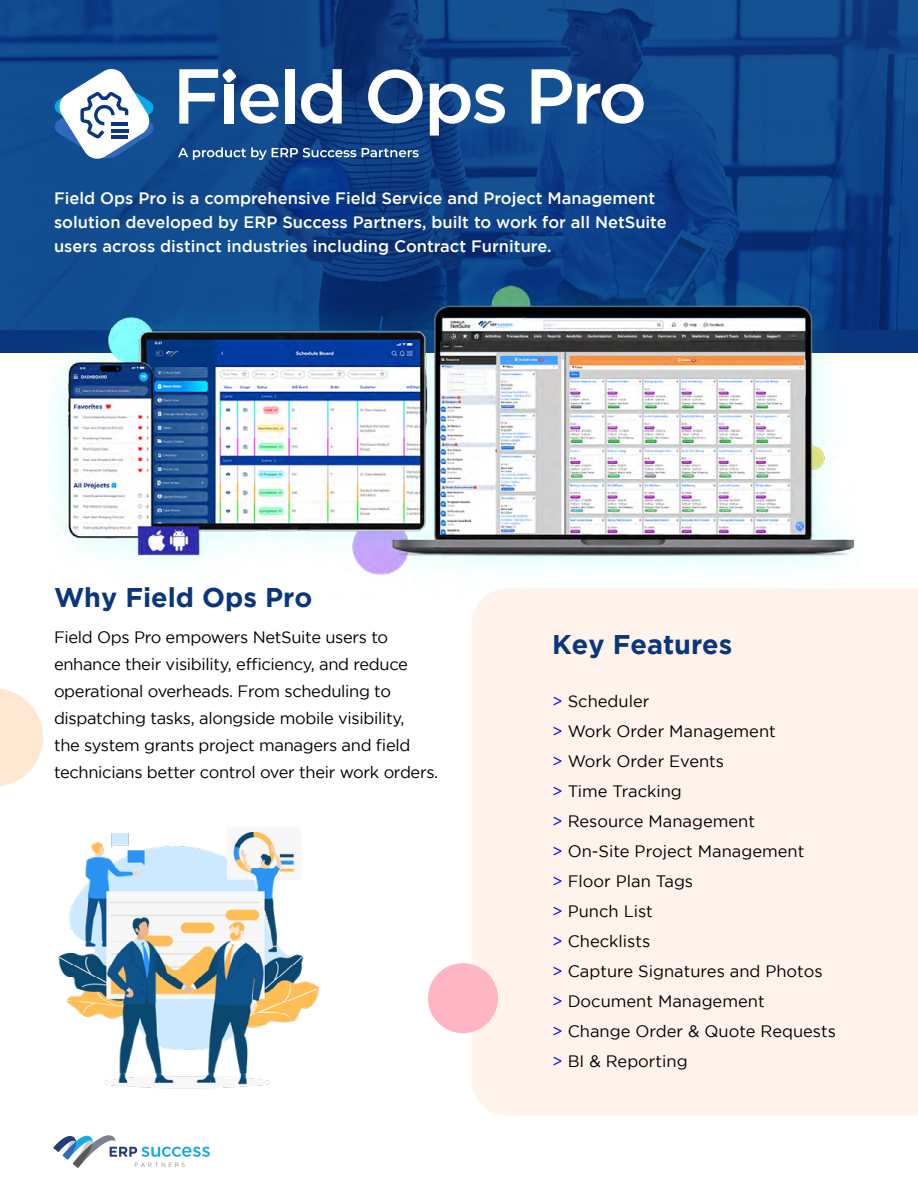
<style>
.page{position:relative;width:918px;height:1188px;background:#fff}
.page>*{position:absolute;margin:0;border:0;box-sizing:border-box;transform-origin:0 0}
.t1{font:700 27px "Gotham";color:#0a367d}
.t2{font:16.5px/27px "Gotham";letter-spacing:-.02em;color:#000}
.t3{font:16.5px/30px "Gotham";color:#000}
.t4{font:500 16.5px/24px "Gotham";color:#fff}
.s1{color:#00f}
</style>
<div class="page">
<svg style="left:53px;top:1135px;width:157px;height:33px"></svg>
<svg style="left:0;top:688px;width:43px;height:99px"></svg>
<div style="left:472px;top:589px;width:446px;height:527px;background:#fff3ec"></div>
<img style="left:0;top:0;width:918px;height:330px">
<img style="left:57px;top:826px;width:263px;height:263px">
<div style="left:428px;top:963px;width:70px;height:70px;background:#ffb5c3;border-radius:50%"></div>
<img style="left:48px;top:246px;width:817px;height:350px">
<svg style="left:368px;top:69px;width:55px;height:54px"></svg>
<svg style="left:430px;top:84px;width:75px;height:52px"></svg>
<svg style="left:532px;top:69px;width:112px;height:55px"></svg>
<div style="left:285px;top:69px;width:9px;height:55px;background:#fff"></div>
<svg style="left:301px;top:69px;width:41px;height:55px"></svg>
<svg style="left:179px;top:69px;width:100px;height:55px"></svg>
<svg style="left:53px;top:67px;width:102px;height:94px"></svg>
<hr style="left:111px;top:122px;width:17px;height:3px;background:#0a367d">
<hr style="left:111px;top:129px;width:17px;height:3px;background:#0a367d">
<hr style="left:111px;top:136px;width:17px;height:3px;background:#0a367d">
<svg style="left:178px;top:147px;width:178px;height:13px;background:#4c72a5"></svg>
<svg style="left:362px;top:148px;width:57px;height:9px"></svg>
<p class="t4" style="left:54px;top:186px;width:614px">Field Ops Pro is a comprehensive Field Service and Project Management solution developed by ERP Success Partners, built to work for all NetSuite users across distinct industries including Contract Furniture.</p>
<h1 class="t1" style="left:54px;top:582px;width:260px">Why Field Ops Pro</h1>
<p class="t2" style="left:54px;top:623px;width:386px">Field Ops Pro empowers NetSuite users to enhance their visibility, efficiency, and reduce operational overheads. From scheduling to dispatching tasks, alongside mobile visibility,<br>the system grants project managers and field technicians better control over their work orders.</p>
<h1 class="t1" style="left:552px;top:629px;width:182px">Key Features</h1>
<p class="t3" style="left:552px;top:686px;width:285px"><span class="s1">&gt;</span> Scheduler<br><span class="s1">&gt;</span> Work Order Management<br><span class="s1">&gt;</span> Work Order Events<br><span class="s1">&gt;</span> Time Tracking<br><span class="s1">&gt;</span> Resource Management<br><span class="s1">&gt;</span> On-Site Project Management<br><span class="s1">&gt;</span> Floor Plan Tags<br><span class="s1">&gt;</span> Punch List<br><span class="s1">&gt;</span> Checklists<br><span class="s1">&gt;</span> Capture Signatures and Photos <span class="s1">&gt;</span> Document Management<br><span class="s1">&gt;</span> Change Order &amp; Quote Requests <span class="s1">&gt;</span> BI &amp; Reporting</p>
</div>
